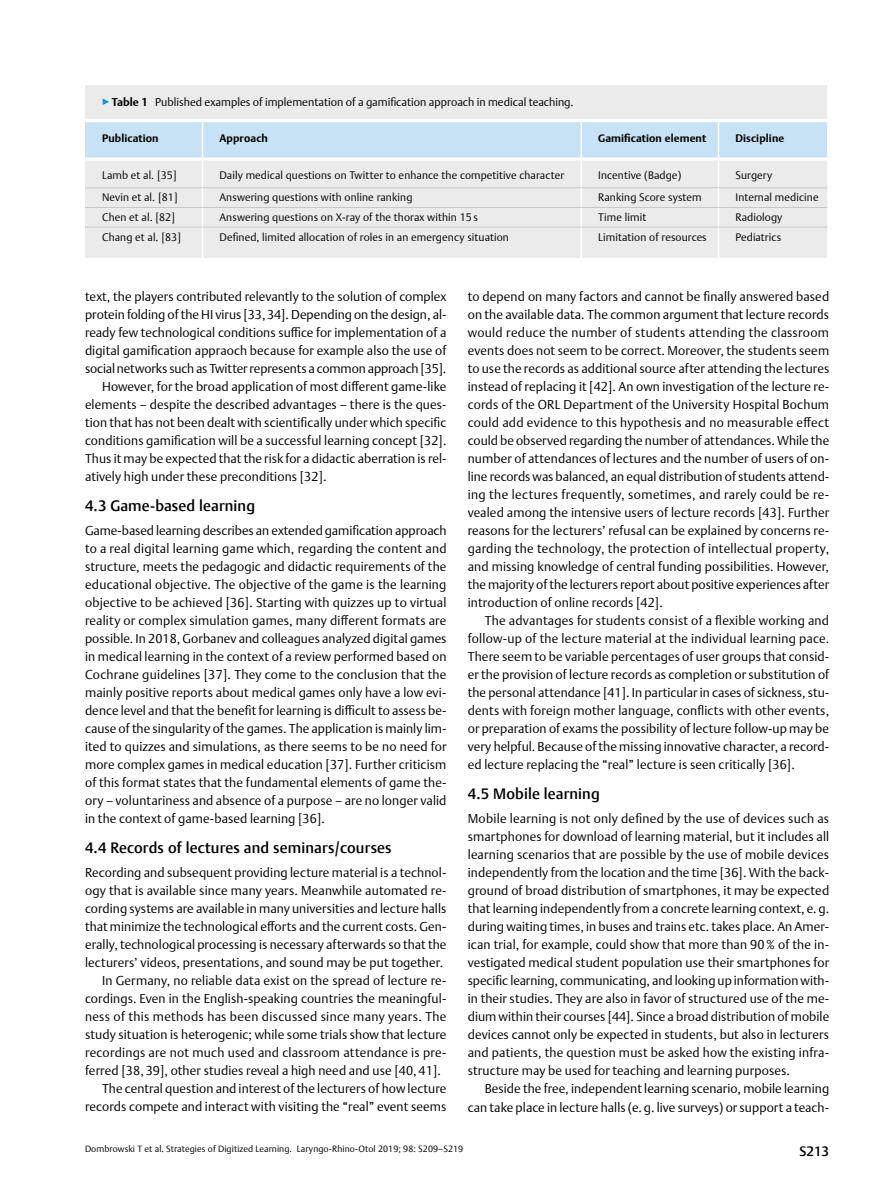
<style>
.page{position:relative;width:893px;height:1191px;background:#fff}
.page>*{position:absolute;margin:0;border:0;box-sizing:border-box;transform-origin:0 0}
.t1{font:500 15px "Thieme Argo 2011";letter-spacing:.01em;color:#000}
.t2{font:500 13.5px "Thieme Argo 2011";color:#000}
.t3{font:300 12.75px/18px "Thieme Argo 2011";letter-spacing:.005em;color:#000;text-align:justify}
.t4{font:300 12.75px "Thieme Argo 2011";letter-spacing:.025em;color:#000}
.t5{font:300 11.25px "Thieme Argo 2011";color:#000}
.t6{font:300 10.8px "Thieme Argo 2011";letter-spacing:.01em;color:#000}
.t7{font:700 10.8px "Thieme Argo 2011";letter-spacing:.01em;color:#000}
.t8{font:300 9px "Thieme Argo 2011";letter-spacing:.01em;color:#000}
.s1{color:#0095da}
.s2{font-weight:700}
</style>
<div class="page">
<div style="left:85px;top:85px;width:742px;height:173px;background:#ebebec"></div>
<hr style="left:85px;top:119px;width:117px;height:3px;background:#fff">
<hr style="left:202px;top:119px;width:379px;height:3px;background:#fff">
<hr style="left:581px;top:119px;width:137px;height:3px;background:#fff">
<hr style="left:718px;top:119px;width:109px;height:3px;background:#fff">
<svg style="left:85px;top:121px;width:743px;height:106px"></svg>
<hr style="left:827px;top:207px;width:2px;height:20px;background:#fff">
<hr style="left:85px;top:227px;width:117px;height:1px;background:#c7c8ca">
<hr style="left:202px;top:227px;width:379px;height:1px;background:#c7c8ca">
<hr style="left:202px;top:227px;width:1px;height:31px;background:#fff">
<hr style="left:581px;top:227px;width:137px;height:1px;background:#c7c8ca">
<hr style="left:580px;top:227px;width:2px;height:31px;background:#fff">
<hr style="left:718px;top:227px;width:109px;height:1px;background:#c7c8ca">
<hr style="left:718px;top:227px;width:1px;height:31px;background:#fff">
<p class="t5" style="left:102px;top:94px;width:473px"><span class="s1">▶</span><span class="s2">Table 1</span> Published examples of implementation of a gamification approach in medical teaching.</p>
<p class="t7" style="left:102px;top:131px;width:58px">Publication</p>
<p class="t7" style="left:220px;top:131px;width:50px">Approach</p>
<p class="t7" style="left:598px;top:131px;width:109px">Gamification element</p>
<p class="t7" style="left:735px;top:131px;width:50px">Discipline</p>
<p class="t6" style="left:102px;top:168px;width:76px">Lamb et al. [35]</p>
<p class="t6" style="left:219px;top:168px;width:346px">Daily medical questions on Twitter to enhance the competitive character</p>
<p class="t6" style="left:598px;top:168px;width:85px">Incentive (Badge)</p>
<p class="t6" style="left:735px;top:168px;width:38px">Surgery</p>
<p class="t6" style="left:102px;top:190px;width:77px">Nevin et al. [81]</p>
<p class="t6" style="left:219px;top:190px;width:194px">Answering questions with online ranking</p>
<p class="t6" style="left:598px;top:190px;width:105px">Ranking Score system</p>
<p class="t6" style="left:735px;top:190px;width:85px">Internal medicine</p>
<p class="t6" style="left:102px;top:210px;width:75px">Chen et al. [82]</p>
<p class="t6" style="left:219px;top:210px;width:260px">Answering questions on X-ray of the thorax within 15 s</p>
<p class="t6" style="left:598px;top:210px;width:50px">Time limit</p>
<p class="t6" style="left:735px;top:210px;width:48px">Radiology</p>
<p class="t6" style="left:102px;top:230px;width:80px">Chang et al. [83]</p>
<p class="t6" style="left:219px;top:230px;width:291px">Defined, limited allocation of roles in an emergency situation</p>
<p class="t6" style="left:598px;top:230px;width:110px">Limitation of resources</p>
<p class="t6" style="left:735px;top:230px;width:47px">Pediatrics</p>
<p class="t3" style="left:85px;top:287px;width:363px">text, the players contributed relevantly to the solution of complex</p>
<p class="t3" style="left:85px;top:305px;width:363px">protein folding of the HI virus [33,34]. Depending on the design, al-</p>
<p class="t3" style="left:85px;top:323px;width:363px">ready few technological conditions suffice for implementation of a</p>
<p class="t3" style="left:85px;top:341px;width:363px">digital gamification appraoch because for example also the use of</p>
<p class="t3" style="left:85px;top:359px;width:363px">social networks such as Twitter represents a common approach [35].</p>
<p class="t3" style="left:102px;top:377px;width:346px">However, for the broad application of most different game-like</p>
<p class="t3" style="left:85px;top:395px;width:363px">elements – despite the described advantages – there is the ques-</p>
<p class="t3" style="left:85px;top:413px;width:363px">tion that has not been dealt with scientifically under which specific</p>
<p class="t3" style="left:85px;top:431px;width:363px">conditions gamification will be a successful learning concept [32].</p>
<p class="t3" style="left:85px;top:449px;width:363px">Thus it may be expected that the risk for a didactic aberration is rel-</p>
<p class="t3" style="left:85px;top:467px;width:243px">atively high under these preconditions [32].</p>
<p class="t1" style="left:85px;top:496px;width:172px">4.3 Game-based learning</p>
<p class="t3" style="left:85px;top:521px;width:363px">Game-based learning describes an extended gamification approach to a real digital learning game which, regarding the content and structure, meets the pedagogic and didactic requirements of the educational objective. The objective of the game is the learning objective to be achieved [36]. Starting with quizzes up to virtual reality or complex simulation games, many different formats are possible. In 2018, Gorbanev and colleagues analyzed digital games in medical learning in the context of a review performed based on Cochrane guidelines [37]. They come to the conclusion that the mainly positive reports about medical games only have a low evi&shy;dence level and that the benefit for learning is difficult to assess be&shy;cause of the singularity of the games. The application is mainly lim&shy;ited to quizzes and simulations, as there seems to be no need for more complex games in medical education [37]. Further criticism of this format states that the fundamental elements of game the&shy;ory – voluntariness and absence of a purpose – are no longer valid in the context of game-based learning [36].</p>
<p class="t1" style="left:85px;top:838px;width:308px">4.4 Records of lectures and seminars/courses</p>
<p class="t3" style="left:85px;top:863px;width:363px">Recording and subsequent providing lecture material is a technol-</p>
<p class="t3" style="left:85px;top:881px;width:363px">ogy that is available since many years. Meanwhile automated re-</p>
<p class="t3" style="left:85px;top:899px;width:363px">cording systems are available in many universities and lecture halls</p>
<p class="t3" style="left:85px;top:917px;width:363px">that minimize the technological efforts and the current costs. Gen-</p>
<p class="t3" style="left:85px;top:935px;width:363px">erally, technological processing is necessary afterwards so that the</p>
<p class="t3" style="left:85px;top:953px;width:360px">lecturers’ videos, presentations, and sound may be put together.</p>
<p class="t3" style="left:102px;top:971px;width:346px">In Germany, no reliable data exist on the spread of lecture re-</p>
<p class="t3" style="left:85px;top:989px;width:363px">cordings. Even in the English-speaking countries the meaningful-</p>
<p class="t4" style="left:85px;top:1008px;width:363px">ness of this methods has been discussed since many years. The</p>
<p class="t3" style="left:85px;top:1025px;width:363px">study situation is heterogenic; while some trials show that lecture</p>
<p class="t3" style="left:85px;top:1043px;width:363px">recordings are not much used and classroom attendance is pre-</p>
<p class="t3" style="left:85px;top:1061px;width:357px">ferred [38, 39], other studies reveal a high need and use [40, 41].</p>
<p class="t3" style="left:102px;top:1079px;width:346px">The central question and interest of the lecturers of how lecture</p>
<p class="t3" style="left:85px;top:1097px;width:363px">records compete and interact with visiting the “real” event seems</p>
<p class="t3" style="left:468px;top:287px;width:363px">to depend on many factors and cannot be finally answered based on the available data. The common argument that lecture records would reduce the number of students attending the classroom events does not seem to be correct. Moreover, the students seem to use the records as additional source after attending the lectures instead of replacing it [42]. An own investigation of the lecture re&shy;cords of the ORL Department of the University Hospital Bochum could add evidence to this hypothesis and no measurable effect could be observed regarding the number of attendances. While the number of attendances of lectures and the number of users of on&shy;line records was balanced, an equal distribution of students attend&shy;ing the lectures frequently, sometimes, and rarely could be re&shy;vealed among the intensive users of lecture records [43]. Further reasons for the lecturers’ refusal can be explained by concerns re&shy;garding the technology, the protection of intellectual property, and missing knowledge of central funding possibilities. However, the majority of the lecturers report about positive experiences after introduction of online records [42].</p>
<p class="t3" style="left:468px;top:611px;width:363px;text-indent:17px">The advantages for students consist of a flexible working and follow-up of the lecture material at the individual learning pace.<br>There seem to be variable percentages of user groups that consid&shy;er the provision of lecture records as completion or substitution of the personal attendance [41]. In particular in cases of sickness, stu&shy;dents with foreign mother language, conflicts with other events, or preparation of exams the possibility of lecture follow-up may be very helpful. Because of the missing innovative character, a record&shy;ed lecture replacing the “real” lecture is seen critically [36].</p>
<p class="t1" style="left:468px;top:784px;width:133px">4.5 Mobile learning</p>
<p class="t3" style="left:468px;top:809px;width:363px">Mobile learning is not only defined by the use of devices such as smartphones for download of learning material, but it includes all learning scenarios that are possible by the use of mobile devices independently from the location and the time [36]. With the back&shy;ground of broad distribution of smartphones, it may be expected that learning independently from a concrete learning context, e.g. during waiting times, in buses and trains etc. takes place. An Amer&shy;ican trial, for example, could show that more than 90% of the in&shy;vestigated medical student population use their smartphones for specific learning, communicating, and looking up information with&shy;in their studies. They are also in favor of structured use of the me&shy;dium within their courses [44]. Since a broad distribution of mobile devices cannot only be expected in students, but also in lecturers and patients, the question must be asked how the existing infra&shy;structure may be used for teaching and learning purposes.</p>
<p class="t3" style="left:468px;top:1079px;width:363px;text-align:right">Beside the free, independent learning scenario, mobile learning can take place in lecture halls (e.g. live surveys) or support a teach-</p>
<p class="t8" style="left:85px;top:1143px;width:380px">Dombrowski T et al. Strategies of Digitized Learning. Laryngo-Rhino-Otol 2019; 98: S209–S219</p>
<p class="t2" style="left:799px;top:1142px;width:31px">S213</p>
</div>
